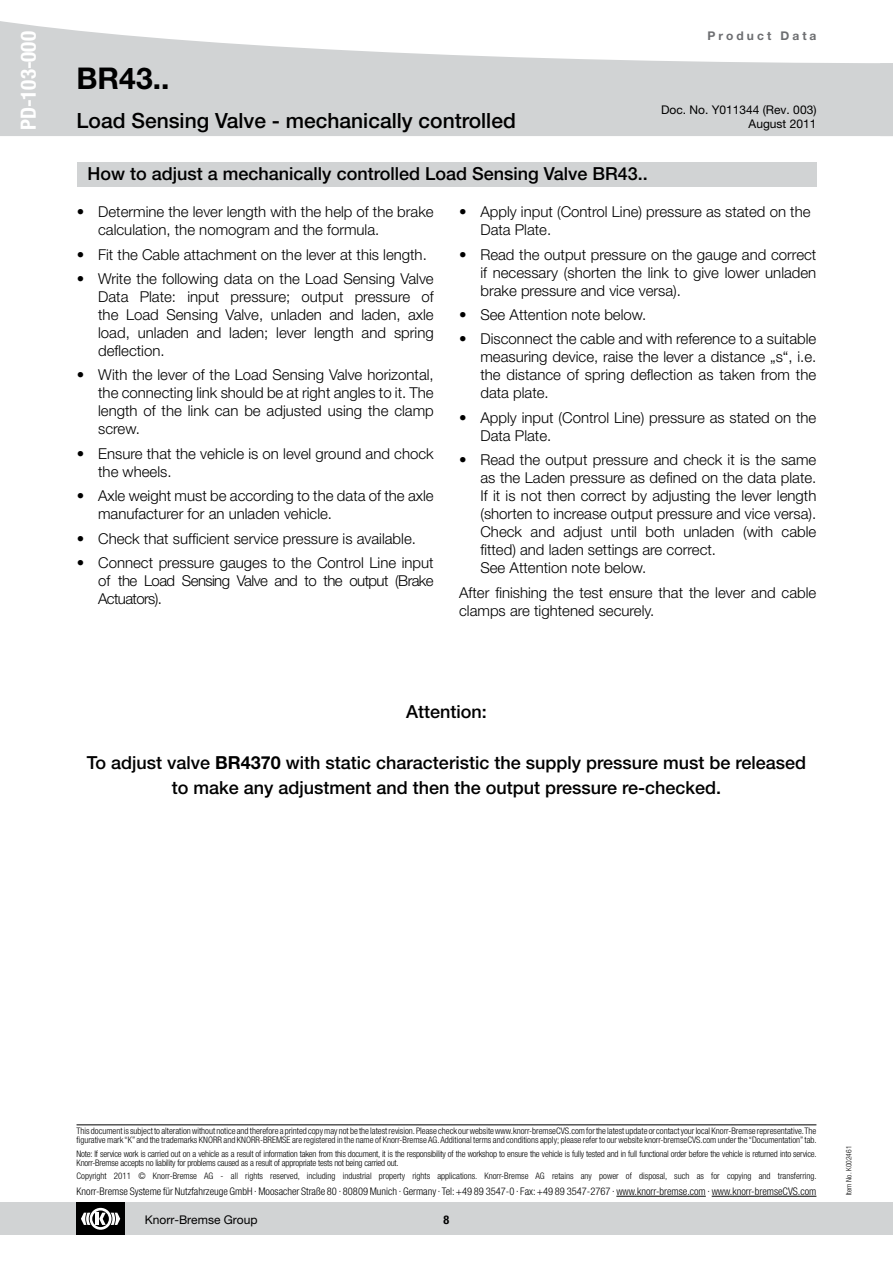
<style>
.page{position:relative;width:893px;height:1263px;background:#fff}
.page>*{position:absolute;margin:0;border:0;box-sizing:border-box;transform-origin:0 0}
.t1{font:700 30px "Helvetica Neue LT Pro";color:#000}
.t2{font:500 21px "Helvetica Neue LT Pro";color:#000}
.t3{font:700 condensed 21px "Helvetica Neue LT Pro";color:#fff}
.t4{font:500 18px/25.2px "Helvetica Neue LT Pro";color:#000;text-align:center}
.t5{font:300 15px/18px "Helvetica Neue LT Pro";color:#000}
.t6{font:12px "Helvetica Neue LT Pro";color:#000}
.t7{font:700 12px "Helvetica Neue LT Pro";letter-spacing:.25em;color:#6d6e71}
.t8{font:700 condensed 12px "Helvetica Neue LT Pro";color:#000}
.t9{font:300 condensed 10.5px "Helvetica Neue LT Pro";color:#000}
.t10{font:300 condensed 9px/9px "Helvetica Neue LT Pro";color:#000}
.t11{font:300 condensed 9px/9px "Helvetica Neue LT Pro";letter-spacing:-.02em;color:#000}
.t12{font:300 condensed 7.5px "Helvetica Neue LT Pro";color:#000}
.s1{font-weight:700}
</style>
<div class="page">
<div style="left:0;top:1202px;width:893px;height:33px;background:#d1d3d4"></div>
<div style="left:77px;top:1202px;width:48px;height:33px;background:#000"></div>
<svg style="left:81px;top:1208px;width:39px;height:22px"></svg>
<svg style="left:0;top:21px;width:893px;height:115px;fill:#d1d3d4"></svg>
<hr style="left:616px;top:1196px;width:90px;height:1px;background:#000">
<hr style="left:712px;top:1196px;width:104px;height:1px;background:#000">
<hr style="left:77px;top:1124px;width:739px;height:1px;background:#000">
<div style="left:77px;top:162px;width:739px;height:24px;background:#d1d3d4"></div>
<h2 class="t3" style="left:15px;top:130px;width:100px;rotate:-90deg">PD-103-000</h2>
<h1 class="t1" style="left:77px;top:60px;width:94px">BR43..</h1>
<p class="t7" style="left:708px;top:28px;width:110px">Product Data</p>
<p class="t6" style="left:661px;top:103px;width:157px">Doc. No. Y011344 (Rev. 003)</p>
<h2 class="t2" style="left:77px;top:108px;width:441px">Load Sensing Valve - mechanically controlled</h2>
<p class="t6" style="left:749px;top:116px;width:69px">August 2011</p>
<p class="t4" style="left:88px;top:161px;width:562px">How to adjust a mechanically controlled Load Sensing Valve BR43..</p>
<p class="t5" style="left:98px;top:203px;width:337px;text-indent:-21px">• Determine the lever length with the help of the brake calculation, the nomogram and the formula.</p>
<p class="t5" style="left:77px;top:245px;width:351px">• Fit the Cable attachment on the lever at this length.</p>
<p class="t5" style="left:98px;top:269px;width:337px;text-align:justify;text-indent:-21px">• Write the following data on the Load Sensing Valve Data Plate: input pressure; output pressure of the Load Sensing Valve, unladen and laden, axle load, unladen and laden; lever length and spring deflection.</p>
<p class="t5" style="left:98px;top:366px;width:337px;text-align:justify;text-indent:-21px">• With the lever of the Load Sensing Valve horizontal, the connecting link should be at right angles to it. The length of the link can be adjusted using the clamp screw.</p>
<p class="t5" style="left:98px;top:444px;width:337px;text-indent:-21px">• Ensure that the vehicle is on level ground and chock the wheels.</p>
<p class="t5" style="left:98px;top:487px;width:337px;text-indent:-21px">• Axle weight must be according to the data of the axle manufacturer for an unladen vehicle.</p>
<p class="t5" style="left:77px;top:529px;width:341px">• Check that sufficient service pressure is available.</p>
<p class="t5" style="left:98px;top:553px;width:337px;text-align:justify;text-indent:-21px">• Connect pressure gauges to the Control Line input of the Load Sensing Valve and to the output (Brake Actuators).</p>
<p class="t5" style="left:480px;top:203px;width:332px;text-indent:-21px">• Apply input (Control Line) pressure as stated on the<br>Data Plate.</p>
<p class="t5" style="left:480px;top:245px;width:337px;text-align:justify;text-indent:-21px">• Read the output pressure on the gauge and correct if necessary (shorten the link to give lower unladen brake pressure and vice versa).</p>
<p class="t5" style="left:459px;top:305px;width:189px">• See Attention note below.</p>
<p class="t5" style="left:480px;top:330px;width:337px;text-align:justify;text-indent:-21px">• Disconnect the cable and with reference to a suitable measuring device, raise the lever a distance „s“, i.e. the distance of spring deflection as taken from the data plate.</p>
<p class="t5" style="left:480px;top:408px;width:337px;text-indent:-21px">• Apply input (Control Line) pressure as stated on the<br>Data Plate.</p>
<p class="t5" style="left:480px;top:451px;width:337px;text-indent:-21px">• Read the output pressure and check it is the same as the Laden pressure as defined on the data plate.<br>If it is not then correct by adjusting the lever length (shorten to increase output pressure and vice versa).<br>Check and adjust until both unladen (with cable fitted) and laden settings are correct.<br>See Attention note below.</p>
<p class="t5" style="left:459px;top:583px;width:359px">After finishing the test ensure that the lever and cable clamps are tightened securely.</p>
<p class="t4" style="left:406px;top:699px;width:82px">Attention:</p>
<p class="t4" style="left:87px;top:749px;width:721px">To adjust valve <span class="s1">BR4370</span> with static characteristic the supply pressure must be released to make any adjustment and then the output pressure re-checked.</p>
<p class="t10" style="left:77px;top:1127px;width:742px">This document is subject to alteration without notice and therefore a printed copy may not be the latest revision. Please check our website www.knorr-bremseCVS.com for the latest update or contact your local Knorr-Bremse representative. The figurative mark “K” and the trademarks KNORR and KNORR-BREMSE are registered in the name of Knorr-Bremse AG. Additional terms and conditions apply; please refer to our website knorr-bremseCVS.com under the “Documentation” tab.</p>
<p class="t11" style="left:77px;top:1149px;width:742px">Note: If service work is carried out on a vehicle as a result of information taken from this document, it is the responsibility of the workshop to ensure the vehicle is fully tested and in full functional order before the vehicle is returned into service.<br>Knorr-Bremse accepts no liability for problems caused as a result of appropriate tests not being carried out.</p>
<p class="t10" style="left:77px;top:1171px;width:742px">Copyright 2011 © Knorr-Bremse AG - all rights reserved, including industrial property rights applications. Knorr-Bremse AG retains any power of disposal, such as for copying and transferring.</p>
<p class="t9" style="left:77px;top:1185px;width:741px">Knorr-Bremse Systeme für Nutzfahrzeuge GmbH . Moosacher Straße 80 . 80809 Munich . Germany . Tel: +49 89 3547-0 . Fax: +49 89 3547-2767 . www.knorr-bremse.com . www.knorr-bremseCVS.com</p>
<p class="t6" style="left:145px;top:1212px;width:114px">Knorr-Bremse Group</p>
<p class="t8" style="left:444px;top:1212px;width:7px">8</p>
<p class="t12" style="left:845px;top:1195px;width:51px;rotate:-90deg">Item No. K002461</p>
</div>
